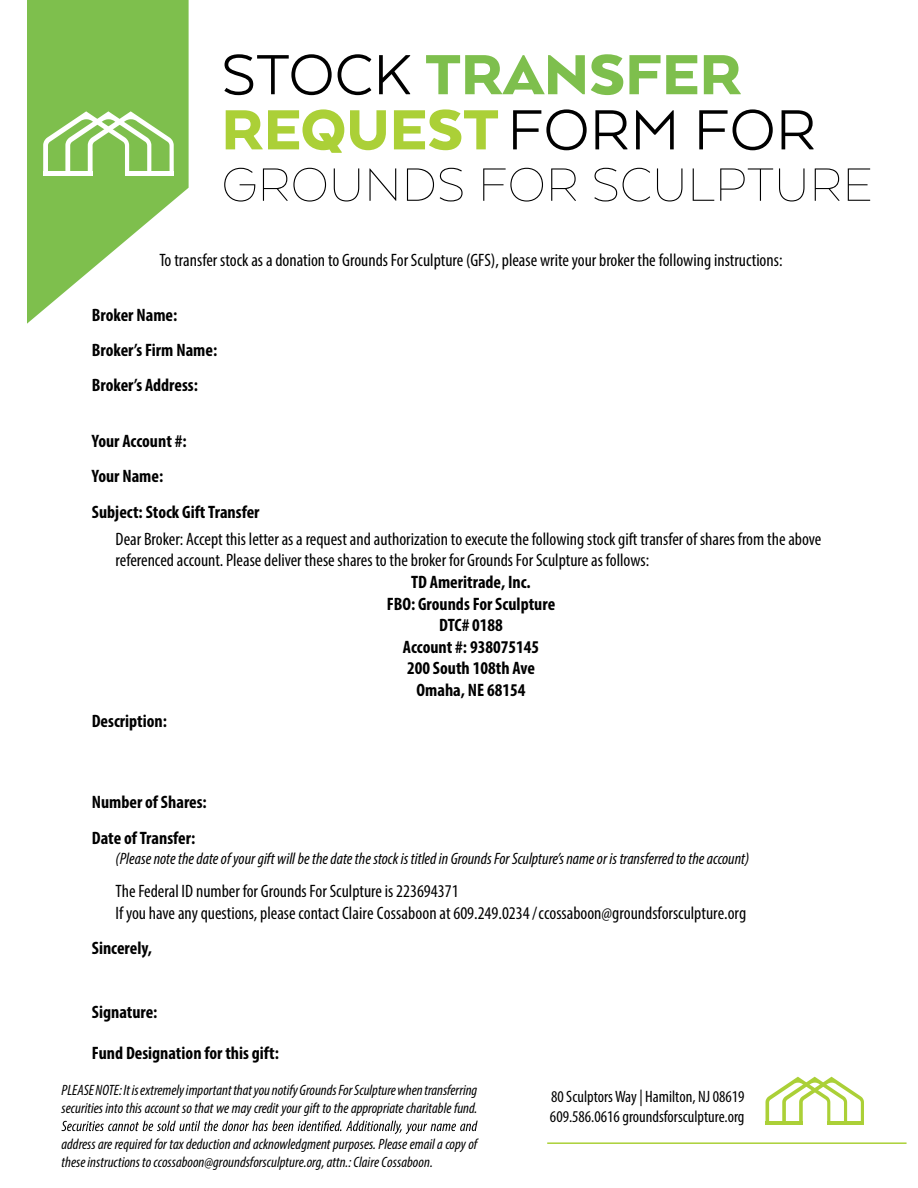
<style>
.page{position:relative;width:918px;height:1188px;background:#fff}
.page>*{position:absolute;margin:0;border:0;box-sizing:border-box;transform-origin:0 0}
.t1{font:65.25px/55.2px "Arquitecta";color:#000}
.t2{font:100 53.85px "Arquitecta";color:#000}
.t3{font:condensed 18px/21.6px "Myriad Pro";color:#000}
.t4{font:700 condensed 18px/21.6px "Myriad Pro";color:#000}
.t5{font:italic condensed 16.5px "Myriad Pro";color:#000}
.t6{font:condensed 16.5px/19.8px "Myriad Pro";color:#000}
.t7{font:italic condensed 15px/18px "Myriad Pro";color:#000}
.s1{font-weight:900;color:#7ebf4d}
.s2{font-weight:900;color:#abd037}
</style>
<div class="page">
<svg style="left:27px;top:0;width:162px;height:324px;fill:#7ebf4d"></svg>
<svg style="left:43px;top:111px;width:131px;height:64px"></svg>
<hr style="left:125px;top:171px;width:49px;height:4px;background:#fff">
<hr style="left:43px;top:171px;width:50px;height:4px;background:#fff">
<hr style="left:547px;top:1142px;width:360px;height:2px;background:#abd037">
<svg style="left:766px;top:1077px;width:98px;height:44px"></svg>
<hr style="left:827px;top:1121px;width:37px;height:4px;background:#abd037">
<hr style="left:766px;top:1121px;width:37px;height:4px;background:#abd037">
<svg style="left:61px;top:1121px;width:417px;height:13px"></svg>
<h1 class="t1" style="left:221px;top:45px;width:596px">STOCK <span class="s1">TRANSFER<br></span><span class="s2">REQUEST</span>FORM FOR</h1>
<h2 class="t2" style="left:221px;top:151px;width:653px">GROUNDS FOR SCULPTURE</h2>
<p class="t3" style="left:159px;top:249px;width:625px">To transfer stock as a donation to Grounds For Sculpture (GFS), please write your broker the following instructions:</p>
<p class="t4" style="left:92px;top:297px;width:127px;line-height:35.4px">Broker Name:<br>Broker’s Firm Name:<br>Broker’s Address:</p>
<p class="t4" style="left:92px;top:430px;width:96px">Your Account #:</p>
<p class="t4" style="left:92px;top:458px;width:169px;line-height:35.4px">Your Name:<br>Subject: Stock GiftTransfer</p>
<p class="t3" style="left:116px;top:528px;width:707px">Dear Broker: Accept this letter as a request and authorization to execute the following stock gift transfer of shares from the above referenced account. Please deliver these shares to the broker for Grounds For Sculpture as follows:</p>
<p class="t4" style="left:387px;top:571px;width:170px;text-align:center">TD Ameritrade, Inc.<br>FBO: Grounds For Sculpture<br>DTC# 0188<br>Account #: 938075145<br>200 South 108th Ave<br>Omaha, NE 68154</p>
<p class="t4" style="left:92px;top:710px;width:77px">Description:</p>
<p class="t4" style="left:92px;top:791px;width:117px">Number of Shares:</p>
<p class="t4" style="left:92px;top:827px;width:105px">Date ofTransfer:</p>
<p class="t5" style="left:116px;top:848px;width:635px">(Please note the date of your gift will be the date the stock is titled in Grounds For Sculpture’s name or is transferred to the account)</p>
<p class="t3" style="left:116px;top:880px;width:632px">The Federal ID number for Grounds For Sculpture is 223694371<br>If you have any questions, please contact Claire Cossaboon at 609.249.0234/ccossaboon@groundsforsculpture.org</p>
<p class="t4" style="left:92px;top:937px;width:62px">Sincerely,</p>
<p class="t4" style="left:92px;top:1001px;width:67px">Signature:</p>
<p class="t4" style="left:92px;top:1042px;width:189px">Fund Designation for this gift:</p>
<p class="t7" style="left:62px;top:1081px;width:417px">PLEASENOTE:ItisextremelyimportantthatyounotifyGroundsForSculpturewhentransferring securities into this account so that we may credit your gift to the appropriate charitable fund.</p>
<p class="t7" style="left:62px;top:1135px;width:417px">address are required for tax deduction and acknowledgment purposes. Please email a copy of these instructions to ccossaboon@groundsforsculpture.org, attn.: Claire Cossaboon.</p>
<p class="t6" style="left:550px;top:1086px;width:196px">80 SculptorsWay | Hamilton, NJ 08619<br>609.586.0616 groundsforsculpture.org</p>
</div>
